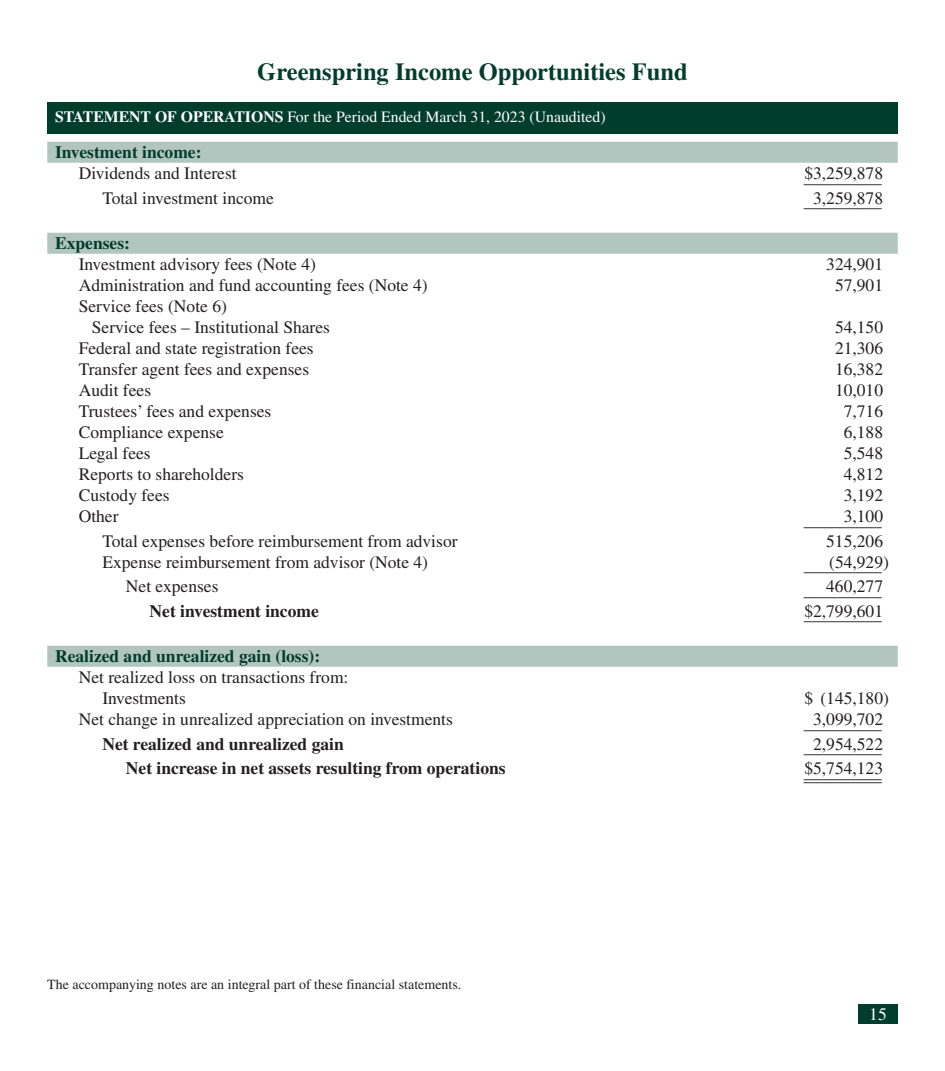
<style>
.page{position:relative;width:945px;height:1071px;background:#fff}
.page>*{position:absolute;margin:0;border:0;box-sizing:border-box;transform-origin:0 0}
.t1{font:700 24.5px "Times";color:#003d2a}
.t2{font:17.5px/21px "Times";color:#231f20}
.t3{font:700 17.5px "Times";color:#231f20}
.t4{font:700 17.5px "Times";color:#003d2a}
.t5{font:17.5px "Times";color:#fff}
.t6{font:15.75px "Times";color:#fff}
.t7{font:14px "Times";color:#231f20}
.s1{font-weight:700}
</style>
<div class="page">
<div style="left:858px;top:1004px;width:40px;height:20px;background:#003d2a"></div>
<div style="left:47px;top:142px;width:851px;height:21px;background:#b3c5bf"></div>
<div style="left:47px;top:233px;width:851px;height:21px;background:#b3c5bf"></div>
<div style="left:47px;top:646px;width:851px;height:21px;background:#b3c5bf"></div>
<div style="left:47px;top:102px;width:851px;height:32px;background:#003d2a"></div>
<h1 class="t1" style="left:257px;top:64px;width:432px">Greenspring Income Opportunities Fund</h1>
<p class="t6" style="left:55px;top:111px;width:552px"><span class="s1">STATEMENT OF OPERATIONS</span> For the Period Ended March 31, 2023 (Unaudited)</p>
<p class="t4" style="left:55px;top:147px;width:148px">Investment income:</p>
<p class="t2" style="left:79px;top:165px;width:160px">Dividends and Interest</p>
<p class="t2" style="left:804px;top:165px;width:81px">_$ _3 _, 2_5_9_, _8 _7 _8</p>
<p class="t2" style="left:102px;top:189px;width:173px">Total investment income</p>
<p class="t2" style="left:804px;top:191px;width:81px">_ _3 _, 2_5_9_, _8_7_8</p>
<p class="t4" style="left:55px;top:238px;width:76px">Expenses:</p>
<p class="t2" style="left:79px;top:256px;width:239px">Investment advisory fees (Note 4)</p>
<p class="t2" style="left:826px;top:256px;width:58px">324,901</p>
<p class="t2" style="left:79px;top:277px;width:350px">Administration and fund accounting fees (Note 4)</p>
<p class="t2" style="left:835px;top:277px;width:50px">57,901</p>
<p class="t2" style="left:92px;top:298px;width:240px;text-indent:-13px">Service fees (Note 6)<br>Service fees – Institutional Shares</p>
<p class="t2" style="left:835px;top:319px;width:50px">54,150</p>
<p class="t2" style="left:79px;top:340px;width:236px">Federal and state registration fees</p>
<p class="t2" style="left:835px;top:340px;width:50px">21,306</p>
<p class="t2" style="left:79px;top:361px;width:232px">Transfer agent fees and expenses</p>
<p class="t2" style="left:835px;top:361px;width:50px">16,382</p>
<p class="t2" style="left:79px;top:382px;width:74px">Audit fees</p>
<p class="t2" style="left:835px;top:382px;width:50px">10,010</p>
<p class="t2" style="left:79px;top:403px;width:194px">Trustees’ fees and expenses</p>
<p class="t2" style="left:844px;top:403px;width:41px">7,716</p>
<p class="t2" style="left:79px;top:424px;width:147px">Compliance expense</p>
<p class="t2" style="left:844px;top:424px;width:41px">6,188</p>
<p class="t2" style="left:79px;top:445px;width:74px">Legal fees</p>
<p class="t2" style="left:844px;top:445px;width:41px">5,548</p>
<p class="t2" style="left:79px;top:466px;width:167px">Reports to shareholders</p>
<p class="t2" style="left:844px;top:466px;width:41px">4,812</p>
<p class="t2" style="left:79px;top:487px;width:92px">Custody fees</p>
<p class="t2" style="left:844px;top:487px;width:41px">3,192</p>
<p class="t2" style="left:79px;top:508px;width:41px">Other</p>
<p class="t2" style="left:804px;top:511px;width:81px">_____3_,_1_0_0</p>
<p class="t2" style="left:102px;top:532px;width:357px">Total expenses before reimbursement from advisor</p>
<p class="t2" style="left:826px;top:532px;width:58px">515,206</p>
<p class="t2" style="left:102px;top:553px;width:327px">Expense reimbursement from advisor (Note 4)</p>
<p class="t2" style="left:804px;top:557px;width:87px">_ _ _(_5_4_,_9_2_9 )</p>
<p class="t2" style="left:126px;top:578px;width:94px">Net expenses</p>
<p class="t2" style="left:804px;top:581px;width:81px">_ _ _4_6_0_, _2_7_7</p>
<p class="t3" style="left:150px;top:605px;width:171px">Net investment income</p>
<p class="t2" style="left:804px;top:602px;width:81px">_$ _2 _, 7_9_9_, _6 _0 _1</p>
<p class="t4" style="left:55px;top:651px;width:267px">Realized and unrealized gain (loss):</p>
<p class="t2" style="left:102px;top:669px;width:248px;text-indent:-24px">Net realized loss on transactions from:<br>Investments</p>
<p class="t2" style="left:804px;top:690px;width:86px">$ (145,180)</p>
<p class="t2" style="left:79px;top:711px;width:376px">Net change in unrealized appreciation on investments</p>
<p class="t2" style="left:804px;top:713px;width:81px">_ _3 _, 0_9_9_, _7_0_2</p>
<p class="t3" style="left:102px;top:738px;width:243px">Net realized and unrealized gain</p>
<p class="t2" style="left:804px;top:737px;width:81px">_ _2 _, 9_5_4_, _5_2_2</p>
<p class="t3" style="left:126px;top:763px;width:381px">Net increase in net assets resulting from operations</p>
<p class="t2" style="left:804px;top:760px;width:81px">_$ _5 _, 7_5_4_, _1 _2 _3</p>
<p class="t2" style="left:804px;top:767px;width:80px">_________</p>
<p class="t7" style="left:47px;top:980px;width:416px">The accompanying notes are an integral part of these financial statements.</p>
<p class="t5" style="left:869px;top:1008px;width:19px">15</p>
</div>
